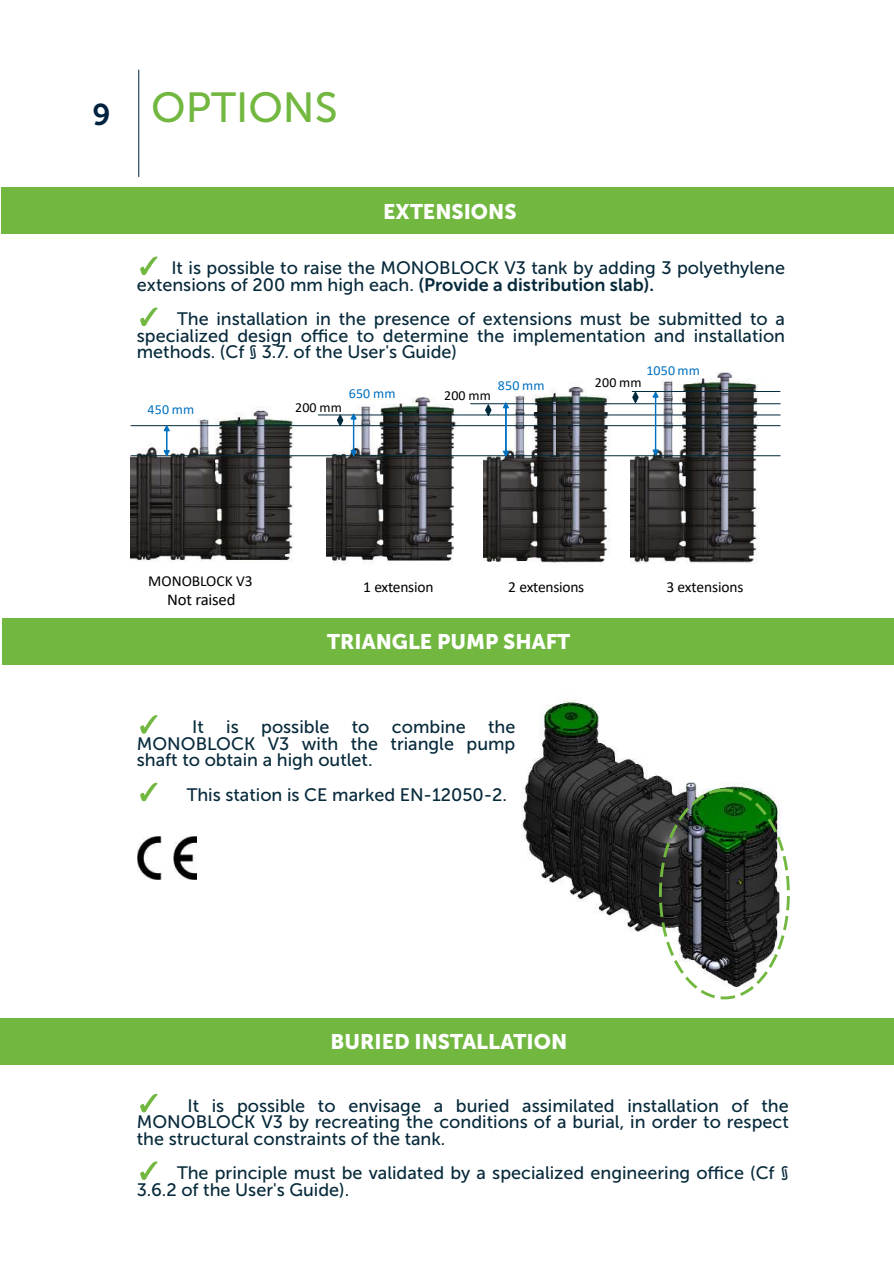
<style>
.page{position:relative;width:894px;height:1264px;background:#fff}
.page>*{position:absolute;margin:0;border:0;box-sizing:border-box;transform-origin:0 0}
.t1{font:42px "Museo Sans 500";color:#72b840}
.t2{font:21px "Museo Sans 900";color:#fff}
.t3{font:18px/16.5px "Museo Sans 500";color:#072a3b;text-align:justify}
.t4{font:18px "Museo Sans 700";color:#072a3b}
.t5{font:16.5px "Calibri";letter-spacing:-.015em;color:#000}
.t6{font:15.3px "Calibri";letter-spacing:-.015em;color:#000}
.t7{font:13.8px "Calibri";letter-spacing:.01em;color:#0070c0}
.t8{font:13.8px "Calibri";letter-spacing:.01em;color:#000}
.s1{font-family:"Museo Sans 700";font-size:30px;color:#00223f}
.s2{font-family:"MS UI Gothic";font-size:24px;color:#72b840}
.s3{font-family:"Museo Sans 500"}
</style>
<div class="page">
<hr style="left:138px;top:70px;width:1px;height:107px;background:#00223f">
<div style="left:1px;top:186px;width:892px;height:47px;background:#72b840"></div>
<div style="left:2px;top:618px;width:891px;height:47px;background:#72b840"></div>
<div style="left:0;top:1017px;width:893px;height:47px;background:#72b840"></div>
<img style="left:521px;top:699px;width:227px;height:233px">
<svg style="left:658px;top:788px;width:131px;height:211px"></svg>
<img style="left:138px;top:836px;width:59px;height:43px">
<img style="left:630px;top:372px;width:135px;height:192px">
<img style="left:483px;top:382px;width:132px;height:181px">
<img style="left:326px;top:397px;width:136px;height:166px">
<img style="left:130px;top:407px;width:172px;height:155px">
<hr style="left:130px;top:425px;width:650px;height:1px;background:#002b3c">
<hr style="left:130px;top:455px;width:650px;height:1px;background:#002b3c">
<svg style="left:164px;top:425px;width:5px;height:31px"></svg>
<hr style="left:318px;top:414px;width:462px;height:1px;background:#002b3c">
<hr style="left:470px;top:403px;width:310px;height:1px;background:#002b3c">
<hr style="left:631px;top:391px;width:149px;height:1px;background:#002b3c">
<svg style="left:337px;top:415px;width:6px;height:10px"></svg>
<svg style="left:485px;top:404px;width:6px;height:11px"></svg>
<svg style="left:632px;top:392px;width:5px;height:11px"></svg>
<svg style="left:351px;top:414px;width:5px;height:42px"></svg>
<svg style="left:503px;top:402px;width:5px;height:54px"></svg>
<svg style="left:652px;top:392px;width:6px;height:63px"></svg>
<h1 class="t1" style="left:92px;top:90px;width:246px"><span class="s1">9</span> OPTIONS</h1>
<p class="t2" style="left:383px;top:204px;width:135px">EXTENSIONS</p>
<p class="t3" style="left:137px;top:262px;width:649px"><span class="s2">✓</span> It is possible to raise the MONOBLOCK V3 tank by adding 3 polyethylene</p>
<p class="t4" style="left:137px;top:277px;width:518px"><span class="s3">extensions of 200 mm high each.</span> (Provide a distribution slab).</p>
<p class="t3" style="left:137px;top:313px;width:649px"><span class="s2">✓</span> The installation in the presence of extensions must be submitted to a specialized design office to determine the implementation and installation methods. (Cf § 3.7. of the User's Guide)</p>
<p class="t7" style="left:147px;top:404px;width:48px">450 mm</p>
<p class="t8" style="left:295px;top:402px;width:48px">200 mm</p>
<p class="t7" style="left:349px;top:388px;width:48px">650 mm</p>
<p class="t8" style="left:444px;top:390px;width:48px">200 mm</p>
<p class="t7" style="left:498px;top:379px;width:48px">850 mm</p>
<p class="t7" style="left:646px;top:365px;width:55px">1050mm</p>
<p class="t8" style="left:594px;top:377px;width:48px">200 mm</p>
<p class="t6" style="left:148px;top:574px;width:106px">MONOBLOCK V3</p>
<p class="t5" style="left:167px;top:592px;width:70px">Not raised</p>
<p class="t6" style="left:363px;top:581px;width:72px">1 extension</p>
<p class="t6" style="left:508px;top:581px;width:78px">2 extensions</p>
<p class="t6" style="left:666px;top:581px;width:79px">3 extensions</p>
<p class="t2" style="left:327px;top:633px;width:244px">TRIANGLE PUMP SHAFT</p>
<p class="t3" style="left:137px;top:720px;width:380px"><span class="s2">✓</span> It is possible to combine the MONOBLOCK V3 with the triangle pump shaft to obtain a high outlet.</p>
<p class="t3" style="left:137px;top:787px;width:371px"><span class="s2">✓</span> This station is CE marked EN-12050-2.</p>
<p class="t2" style="left:330px;top:1033px;width:238px">BURIED INSTALLATION</p>
<p class="t3" style="left:137px;top:1098px;width:653px"><span class="s2">✓</span> It is possible to envisage a buried assimilated installation of the MONOBLOCK V3 by recreating the conditions of a burial, in order to respect the structural constraints of the tank.</p>
<p class="t3" style="left:137px;top:1166px;width:653px"><span class="s2">✓</span> The principle must be validated by a specialized engineering office (Cf §<br>3.6.2 of the User's Guide).</p>
</div>
